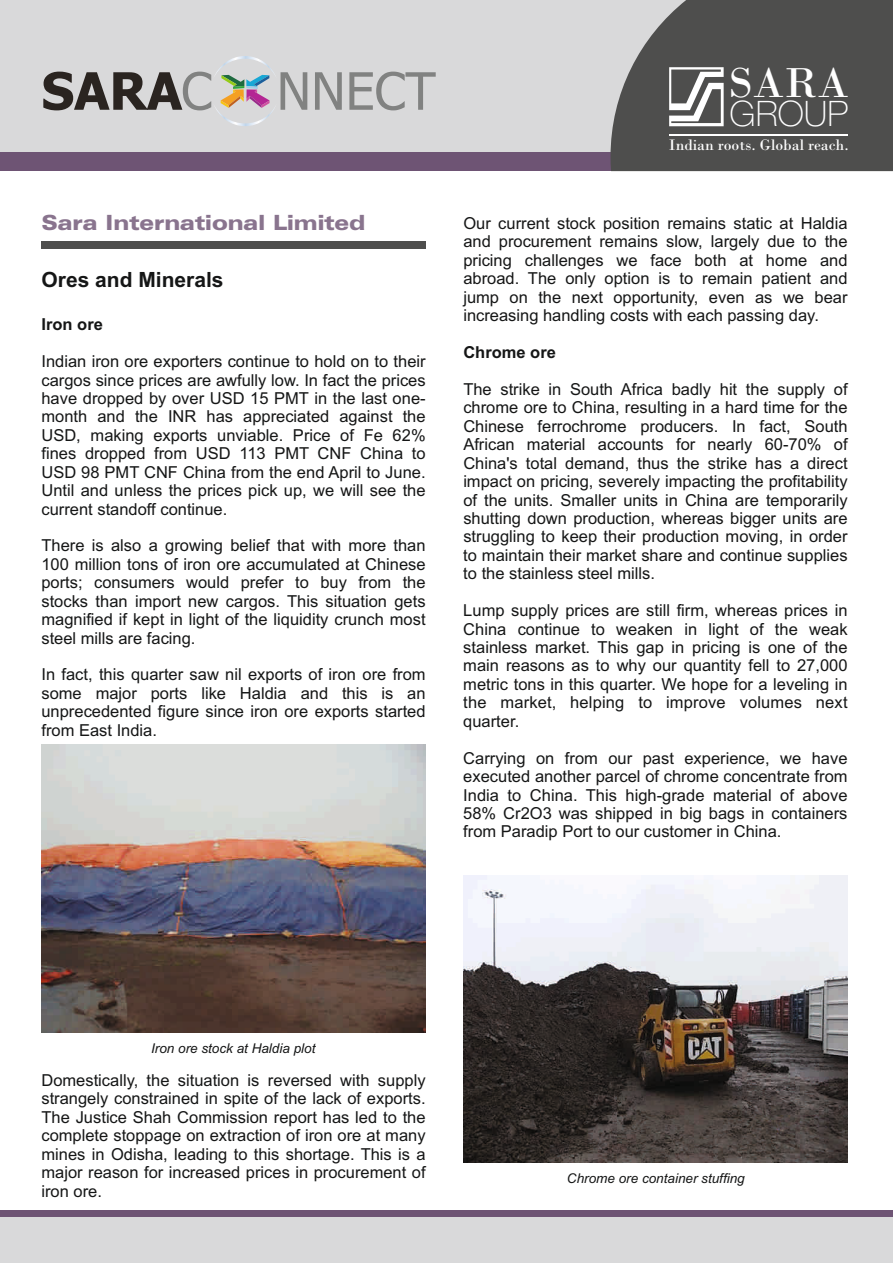
<style>
.page{position:relative;width:893px;height:1263px;background:#fff}
.page>*{position:absolute;margin:0;border:0;box-sizing:border-box;transform-origin:0 0}
.t1{font:700 51.6px "Tahoma";color:#2a2420}
.t2{font:51.6px "Tahoma";color:#818281}
.t3{font:44.1px "Bodoni";color:#fff}
.t4{font:100 35.1px "Helvetica Neue";color:#fff}
.t5{font:900 expanded 21px "Zurich BT";color:#89748e}
.t6{font:700 21px "Arial";color:#151616}
.t7{font:16.5px/18.5px "Arial";color:#151616;text-align:justify}
.t8{font:700 16.5px "Arial";color:#151616}
.t9{font:16.05px "Bodoni";color:#fff}
.t10{font:italic 13.5px "Arial";color:#151616}
.s1{font-weight:400;color:#818281}
</style>
<div class="page">
<div style="left:41px;top:241px;width:385px;height:7px;background:#4e4e4d"></div>
<div style="left:0;top:0;width:891px;height:160px;background:#d9d9da"></div>
<div style="left:0;top:153px;width:746px;height:18px;background:#6e5474"></div>
<svg style="left:610px;top:0;width:283px;height:171px;fill:#4e4e4d"></svg>
<svg style="left:215px;top:56px;width:60px;height:70px"></svg>
<hr style="left:669px;top:134px;width:179px;height:1px;background:#fff">
<svg style="left:669px;top:67px;width:55px;height:59px"></svg>
<div style="left:0;top:1215px;width:893px;height:48px;background:#d9d9da"></div>
<div style="left:0;top:1210px;width:893px;height:7px;background:#6e5474"></div>
<img style="left:41px;top:744px;width:385px;height:288px">
<img style="left:464px;top:875px;width:384px;height:288px">
<h1 class="t1" style="left:41px;top:70px;width:172px">SARA <span class="s1">C</span></h1>
<h1 class="t2" style="left:277px;top:70px;width:160px">NNECT</h1>
<h2 class="t3" style="left:729px;top:68px;width:121px">SARA</h2>
<h3 class="t4" style="left:730px;top:94px;width:120px">GROUP</h3>
<p class="t9" style="left:669px;top:139px;width:181px">Indian roots. Global reach.</p>
<p class="t5" style="left:41px;top:214px;width:325px">Sara International Limited</p>
<p class="t6" style="left:41px;top:272px;width:184px">Ores and Minerals</p>
<p class="t8" style="left:41px;top:318px;width:63px">Iron ore</p>
<p class="t7" style="left:41px;top:354px;width:386px">Indian iron ore exporters continue to hold on to their cargos since prices are awfully low. In fact the prices have dropped by over USD 15 PMT in the last one&shy;month and the INR has appreciated against the USD, making exports unviable. Price of Fe 62% fines dropped from USD 113 PMT CNF China to USD 98 PMT CNF China from the end April to June.<br>Until and unless the prices pick up, we will see the current standoff continue.</p>
<p class="t7" style="left:41px;top:538px;width:386px">There is also a growing belief that with more than 100 million tons of iron ore accumulated at Chinese ports; consumers would prefer to buy from the stocks than import new cargos. This situation gets magnified if kept in light of the liquidity crunch most steel mills are facing.</p>
<p class="t7" style="left:41px;top:667px;width:386px">In fact, this quarter saw nil exports of iron ore from some major ports like Haldia and this is an unprecedented figure since iron ore exports started from East India.</p>
<p class="t7" style="left:463px;top:216px;width:386px">Our current stock position remains static at Haldia and procurement remains slow, largely due to the pricing challenges we face both at home and abroad. The only option is to remain patient and jump on the next opportunity, even as we bear increasing handling costs with each passing day.</p>
<p class="t8" style="left:463px;top:346px;width:94px">Chrome ore</p>
<p class="t7" style="left:463px;top:381px;width:386px">The strike in South Africa badly hit the supply of chrome ore to China, resulting in a hard time for the Chinese ferrochrome producers. In fact, South African material accounts for nearly 60-70% of China's total demand, thus the strike has a direct impact on pricing, severely impacting the profitability of the units. Smaller units in China are temporarily shutting down production, whereas bigger units are struggling to keep their production moving, in order to maintain their market share and continue supplies to the stainless steel mills.</p>
<p class="t7" style="left:463px;top:603px;width:386px">Lump supply prices are still firm, whereas prices in China continue to weaken in light of the weak stainless market. This gap in pricing is one of the main reasons as to why our quantity fell to 27,000 metric tons in this quarter. We hope for a leveling in the market, helping to improve volumes next quarter.</p>
<p class="t7" style="left:463px;top:750px;width:386px">Carrying on from our past experience, we have executed another parcel of chrome concentrate from India to China. This high-grade material of above 58% Cr2O3 was shipped in big bags in containers from Paradip Port to our customer in China.</p>
<p class="t10" style="left:151px;top:1043px;width:166px">Iron ore stock at Haldia plot</p>
<p class="t7" style="left:41px;top:1072px;width:386px">Domestically, the situation is reversed with supply strangely constrained in spite of the lack of exports.<br>The Justice Shah Commission report has led to the complete stoppage on extraction of iron ore at many mines in Odisha, leading to this shortage. This is a major reason for increased prices in procurement of iron ore.</p>
<p class="t10" style="left:567px;top:1173px;width:179px">Chrome ore container stuffing</p>
</div>
